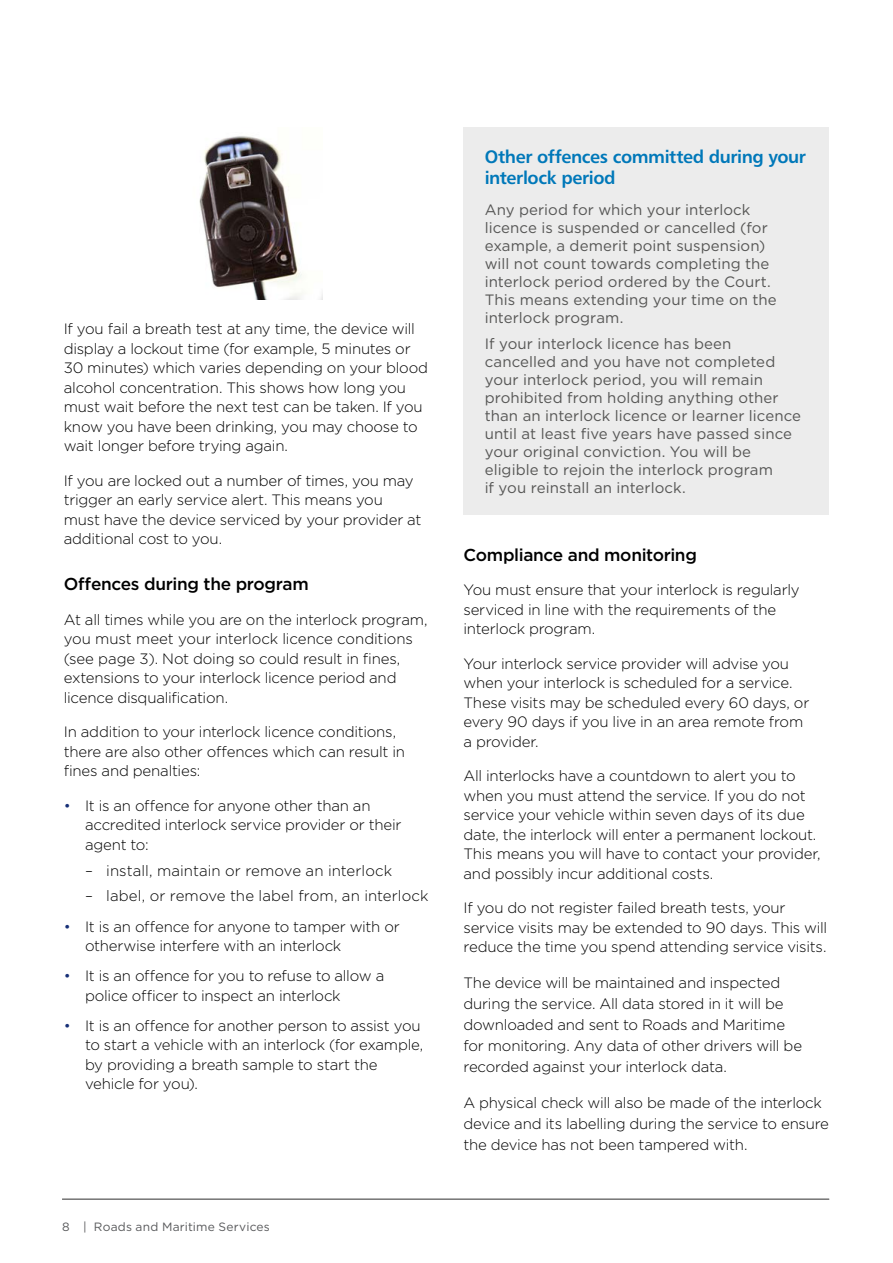
<style>
.page{position:relative;width:893px;height:1263px;background:#fff}
.page>*{position:absolute;margin:0;border:0;box-sizing:border-box;transform-origin:0 0}
.blue_head_grey_box{font:500 18px/21.6px "Trans Text Md";letter-spacing:-.02em;color:#0078b9}
._01_H2_No_span___Bla{font:500 17.25px "Gotham";letter-spacing:-.02em;color:#000}
._02_Body_copy{font:300 15px/19.5px "Gotham";letter-spacing:-.015em;color:#000}
.dark_grey_box{font:15px/18px "Gotham";letter-spacing:.005em;color:#565655}
._02_Body_copy-2{font:300 15px "Gotham";letter-spacing:.01em;color:#000}
._02_Body_copy-3{font:300 15px "Gotham";letter-spacing:.005em;color:#000}
.t1{font:12px "Gotham";letter-spacing:.015em;color:#58595b}
.s1{color:#173077}
</style>
<div class="page">
<img style="left:199px;top:136px;width:123px;height:164px">
<div style="left:463px;top:128px;width:366px;height:387px;background:#ececec"></div>
<hr style="left:62px;top:1198px;width:767px;height:2px;background:#6e6e6e">
<p class="_02_Body_copy" style="left:64px;top:319px;width:366px">If you fail a breath test at any time, the device will display a lockout time (for example, 5 minutes or 30 minutes) which varies depending on your blood alcohol concentration. This shows how long you must wait before the next test can be taken. If you know you have been drinking, you may choose to wait longer before trying again.</p>
<p class="_02_Body_copy" style="left:64px;top:470px;width:359px">If you are locked out a number of times, you may trigger an early service alert. This means you must have the device serviced by your provider at additional cost to you.</p>
<p class="_01_H2_No_span___Bla" style="left:64px;top:573px;width:247px">Offences during the program</p>
<p class="_02_Body_copy" style="left:64px;top:609px;width:365px">At all times while you are on the interlock program, you must meet your interlock licence conditions (see page 3). Not doing so could result in fines, extensions to your interlock licence period and licence disqualification.</p>
<p class="_02_Body_copy" style="left:64px;top:722px;width:343px">In addition to your interlock licence conditions, there are also other offences which can result in fines and penalties:</p>
<p class="_02_Body_copy" style="left:85px;top:795px;width:318px;text-indent:-21px"><span class="s1">•</span> It is an offence for anyone other than an accredited interlock service provider or their agent to:</p>
<p class="_02_Body_copy-3" style="left:85px;top:861px;width:309px">– install, maintain or remove an interlock</p>
<p class="_02_Body_copy-2" style="left:85px;top:887px;width:345px">– label, or remove the label from, an interlock</p>
<p class="_02_Body_copy" style="left:85px;top:916px;width:316px;text-indent:-21px"><span class="s1">•</span> It is an offence for anyone to tamper with or otherwise interfere with an interlock</p>
<p class="_02_Body_copy" style="left:85px;top:966px;width:301px;text-indent:-21px"><span class="s1">•</span> It is an offence for you to refuse to allow a police officer to inspect an interlock</p>
<p class="_02_Body_copy" style="left:85px;top:1015px;width:340px;text-indent:-21px"><span class="s1">•</span> It is an offence for another person to assist you to start a vehicle with an interlock (for example, by providing a breath sample to start the vehicle for you).</p>
<p class="t1" style="left:62px;top:1219px;width:209px">8 | Roads and Maritime Services</p>
<p class="blue_head_grey_box" style="left:485px;top:145px;width:323px">Other offences committed during your interlock period</p>
<p class="dark_grey_box" style="left:485px;top:200px;width:294px">Any period for which your interlock licence is suspended or cancelled (for example, a demerit point suspension) will not count towards completing the interlock period ordered by the Court.<br>This means extending your time on the interlock program.</p>
<p class="dark_grey_box" style="left:485px;top:335px;width:318px">If your interlock licence has been cancelled and you have not completed your interlock period, you will remain prohibited from holding anything other than an interlock licence or learner licence until at least five years have passed since your original conviction. You will be eligible to rejoin the interlock program<br>if you reinstall an interlock.</p>
<p class="_01_H2_No_span___Bla" style="left:463px;top:544px;width:235px">Compliance and monitoring</p>
<p class="_02_Body_copy" style="left:463px;top:580px;width:338px">You must ensure that your interlock is regularly serviced in line with the requirements of the interlock program.</p>
<p class="_02_Body_copy" style="left:463px;top:653px;width:347px">Your interlock service provider will advise you when your interlock is scheduled for a service.<br>These visits may be scheduled every 60 days, or every 90 days if you live in an area remote from a provider.</p>
<p class="_02_Body_copy" style="left:463px;top:766px;width:359px">All interlocks have a countdown to alert you to when you must attend the service. If you do not service your vehicle within seven days of its due date, the interlock will enter a permanent lockout.<br>This means you will have to contact your provider, and possibly incur additional costs.</p>
<p class="_02_Body_copy" style="left:463px;top:898px;width:365px">If you do not register failed breath tests, your service visits may be extended to 90 days. This will reduce the time you spend attending service visits.</p>
<p class="_02_Body_copy" style="left:463px;top:972px;width:340px;line-height:21px">The device will be maintained and inspected during the service. All data stored in it will be downloaded and sent to Roads and Maritime for monitoring. Any data of other drivers will be recorded against your interlock data.</p>
<p class="_02_Body_copy" style="left:463px;top:1092px;width:367px;line-height:21px">A physical check will also be made of the interlock device and its labelling during the service to ensure the device has not been tampered with.</p>
</div>
